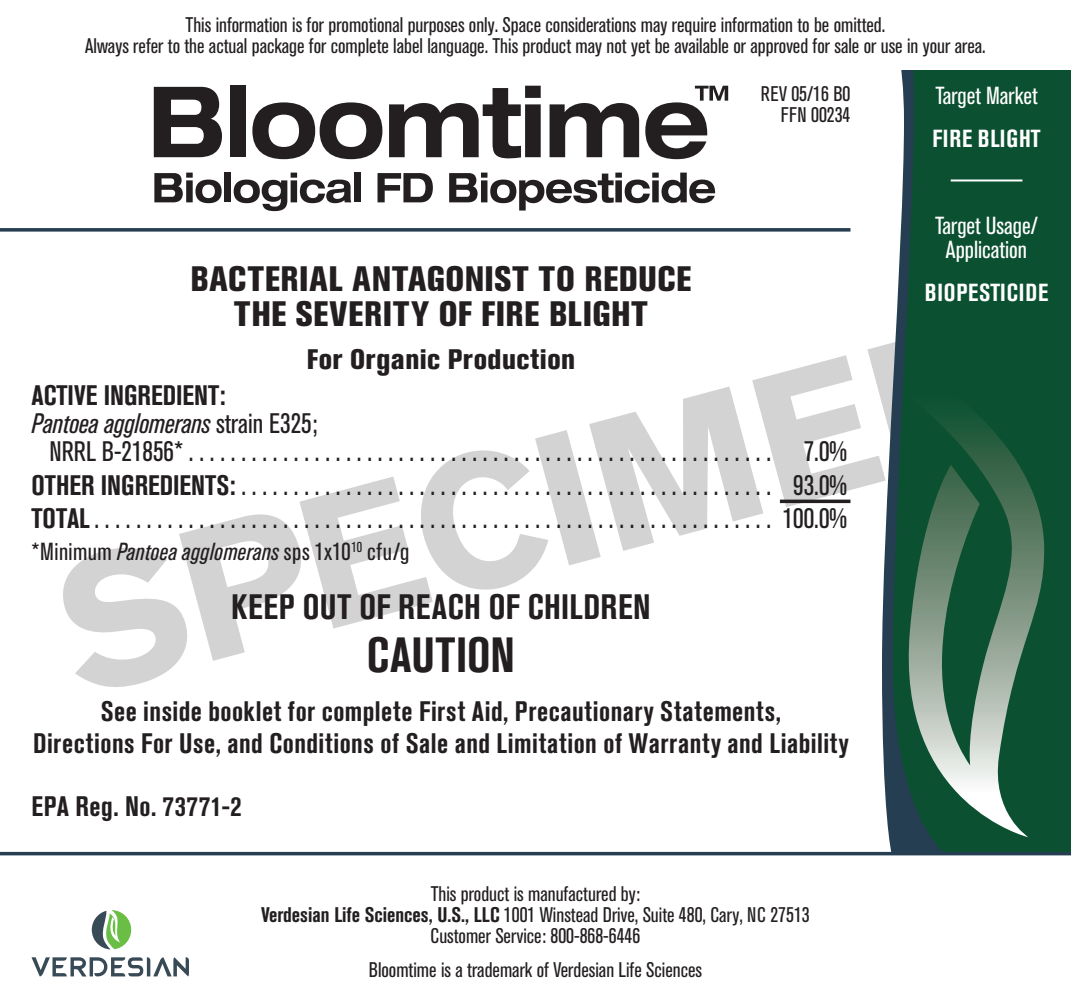
<style>
.page{position:relative;width:1071px;height:1008px;background:#fff}
.page>*{position:absolute;margin:0;border:0;box-sizing:border-box;transform-origin:0 0}
.t1{font:700 condensed 49px "Akzidenz Grotesk BE";letter-spacing:.01em;color:#231f20}
.t2{font:800 condensed 35px/35px "Akzidenz Grotesk BE";letter-spacing:.015em;color:#231f20;text-align:center}
.t3{font:700 condensed 35px "Akzidenz Grotesk BE";letter-spacing:.02em;color:#231f20}
.t4{font:condensed 28px/28px "Akzidenz Grotesk BE";color:#231f20}
.t5{font:700 condensed 28px/31.5px "Akzidenz Grotesk BE";letter-spacing:.02em;color:#231f20;text-align:center}
.t6{font:800 condensed 28px "Akzidenz Grotesk BE";letter-spacing:.015em;color:#231f20}
.t7{font:700 condensed 28px "Akzidenz Grotesk BE";color:#231f20}
.t8{font:condensed 24.5px "Akzidenz Grotesk BE";letter-spacing:.015em;color:#231f20}
.Sidebar_-_Target_Net{font:condensed 24.5px/24.5px "Akzidenz Grotesk BE";color:#fff;text-align:center}
.Sidebar_-_Target_Net-2{font:700 condensed 24.5px "Akzidenz Grotesk BE";letter-spacing:.035em;color:#fff}
.t9{font:condensed 21px/21px "Akzidenz Grotesk BE";color:#231f20;text-align:center}
.s1{font-style:italic}
.s2{font-weight:700}
</style>
<div class="page">
<svg style="left:63px;top:355px;width:798px;height:332px"></svg>
<svg style="left:0;top:228px;width:850px;height:4px;background:#3f5566"></svg>
<svg style="left:154px;top:87px;width:68px;height:70px"></svg>
<div style="left:230px;top:86px;width:16px;height:71px;background:#231f20"></div>
<svg style="left:252px;top:102px;width:130px;height:57px"></svg>
<svg style="left:389px;top:86px;width:152px;height:72px"></svg>
<svg style="left:550px;top:103px;width:89px;height:54px"></svg>
<svg style="left:645px;top:86px;width:83px;height:73px"></svg>
<svg style="left:154px;top:173px;width:68px;height:30px"></svg>
<div style="left:224px;top:173px;width:7px;height:29px;background:#231f20"></div>
<svg style="left:234px;top:173px;width:117px;height:38px"></svg>
<div style="left:354px;top:173px;width:7px;height:29px;background:#231f20"></div>
<svg style="left:378px;top:173px;width:55px;height:29px"></svg>
<svg style="left:449px;top:173px;width:266px;height:38px"></svg>
<svg style="left:92px;top:910px;width:39px;height:39px"></svg>
<svg style="left:32px;top:957px;width:157px;height:19px"></svg>
<hr style="left:780px;top:500px;width:70px;height:3px;background:#231f20">
<svg style="left:861px;top:343px;width:32px;height:509px"></svg>
<svg style="left:893px;top:70px;width:178px;height:782px;background:#155439"></svg>
<svg style="left:895px;top:359px;width:149px;height:478px;background:#386b52"></svg>
<hr style="left:0;top:852px;width:1071px;height:3px;background:#253e51">
<hr style="left:951px;top:179px;width:71px;height:2px;background:#fff">
<p class="t9" style="left:85px;top:15px;width:900px">This information is for promotional purposes only. Space considerations may require information to be omitted.<br>Always refer to the actual package for complete label language. This product may not yet be available or approved for sale or use in your area.</p>
<p class="t9" style="left:761px;top:84px;width:91px">REV 05/16 B0</p>
<p class="t9" style="left:781px;top:105px;width:71px">FFN 00234</p>
<p class="t2" style="left:191px;top:261px;width:502px">BACTERIAL ANTAGONIST TO REDUCE<br>THE SEVERITY OF FIRE BLIGHT</p>
<p class="t6" style="left:307px;top:343px;width:270px">For Organic Production</p>
<p class="t7" style="left:32px;top:379px;width:196px">ACTIVE INGREDIENT:</p>
<p class="t4" style="left:49px;top:410px;width:799px;text-indent:-18px"><span class="s1">Pantoea agglomerans</span> strain E325;<br>NRRL B-21856* . . . . . . . . . . . . . . . . . . . . . . . . . . . . . . . . . . . . . . . . . . . . . . . . . . . . . . . . 7.0%</p>
<p class="t4" style="left:32px;top:471px;width:817px"><span class="s2">OTHER INGREDIENTS:</span> . . . . . . . . . . . . . . . . . . . . . . . . . . . . . . . . . . . . . . . . . . . . . . . . . . 93.0%</p>
<p class="t4" style="left:32px;top:505px;width:817px"><span class="s2">TOTAL</span> . . . . . . . . . . . . . . . . . . . . . . . . . . . . . . . . . . . . . . . . . . . . . . . . . . . . . . . . . . . . . . . . . 100.0%</p>
<p class="t8" style="left:32px;top:538px;width:379px">*Minimum <span class="s1">Pantoea agglomerans</span> sps 1x10<sup>10</sup> cfu/g</p>
<p class="t3" style="left:231px;top:587px;width:421px">KEEP OUT OF REACH OF CHILDREN</p>
<p class="t1" style="left:367px;top:627px;width:150px">CAUTION</p>
<p class="t5" style="left:33px;top:696px;width:817px">See inside booklet for complete First Aid, Precautionary Statements,<br>Directions For Use, and Conditions of Sale and Limitation of Warranty and Liability</p>
<p class="t5" style="left:32px;top:791px;width:212px">EPA Reg. No. 73771-2</p>
<p class="t9" style="left:261px;top:883px;width:550px">This product is manufactured by:<br><span class="s2">Verdesian Life Sciences, U.S., LLC</span> 1001 Winstead Drive, Suite 480, Cary, NC 27513<br>Customer Service: 800-868-6446</p>
<p class="t9" style="left:369px;top:959px;width:335px">Bloomtime is a trademark of Verdesian Life Sciences</p>
<p class="Sidebar_-_Target_Net" style="left:935px;top:84px;width:104px">Target Market</p>
<p class="Sidebar_-_Target_Net-2" style="left:933px;top:124px;width:109px">FIRE BLIGHT</p>
<p class="Sidebar_-_Target_Net" style="left:935px;top:214px;width:104px">Target Usage/<br>Application</p>
<p class="Sidebar_-_Target_Net-2" style="left:925px;top:278px;width:125px">BIOPESTICIDE</p>
</div>
